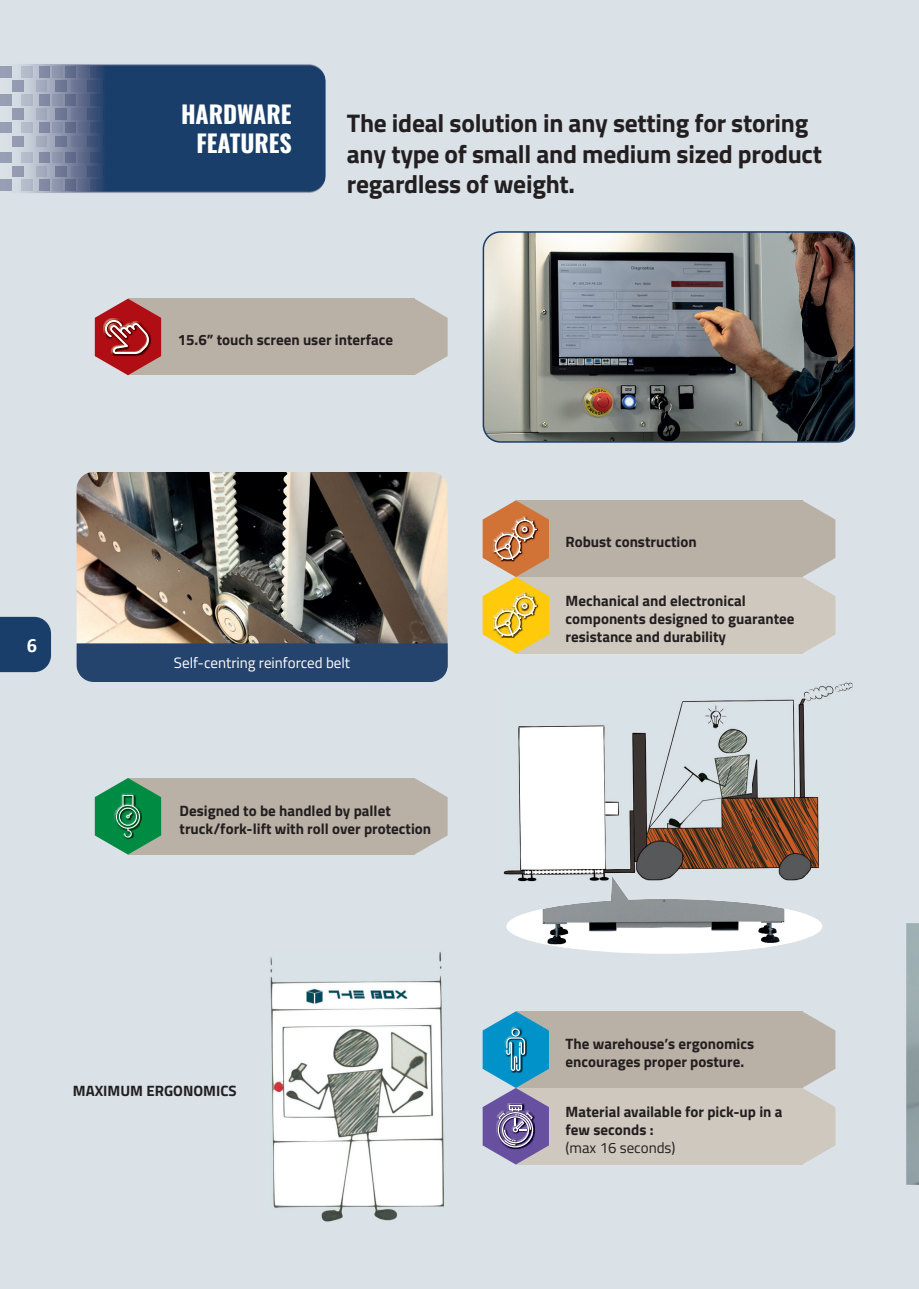
<style>
.page{position:relative;width:919px;height:1289px;background:#fff}
.page>*{position:absolute;margin:0;border:0;box-sizing:border-box;transform-origin:0 0}
.t1{font:700 25.5px/30.6px "Titillium Web";letter-spacing:-.01em;color:#231f20}
.t2{font:700 24px/28.8px "Oswald";letter-spacing:-.005em;color:#fff;text-align:right}
.t3{font:700 20.25px "Calibri";color:#fff}
.t4{font:700 15px/18px "Titillium Web";color:#231f20}
.t5{font:15px "Titillium Web";color:#fff}
.t6{font:15px "Titillium Web";color:#231f20}
</style>
<div class="page">
<div style="left:0;top:0;width:918px;height:1288px;background:#dae2e7"></div>
<div style="left:128px;top:299px;width:286px;height:76px;background:#bab1a6"></div>
<svg style="left:414px;top:299px;width:33px;height:76px"></svg>
<svg style="left:95px;top:299px;width:66px;height:76px"></svg>
<div style="left:515px;top:1011px;width:287px;height:76px;background:#bab1a6"></div>
<img style="left:270px;top:952px;width:174px;height:270px">
<img style="left:77px;top:472px;width:370px;height:210px;border-radius:17px">
<div style="left:77px;top:643px;width:370px;height:39px;background:#24446d"></div>
<div style="left:515px;top:500px;width:287px;height:77px;background:#bab1a6"></div>
<div style="left:515px;top:577px;width:287px;height:76px;background:#cfc8be"></div>
<svg style="left:802px;top:500px;width:33px;height:153px"></svg>
<svg style="left:482px;top:500px;width:67px;height:153px"></svg>
<div style="left:515px;top:1087px;width:287px;height:77px;background:#cfc8be"></div>
<svg style="left:769px;top:1011px;width:66px;height:153px"></svg>
<svg style="left:482px;top:1011px;width:67px;height:153px"></svg>
<img style="left:483px;top:232px;width:371px;height:210px;border-radius:17px">
<div style="left:482px;top:231px;width:373px;height:211px;border:2px solid #193e69;border-radius:17px"></div>
<div style="left:128px;top:778px;width:286px;height:76px;background:#bab1a6"></div>
<svg style="left:414px;top:778px;width:33px;height:76px"></svg>
<svg style="left:95px;top:778px;width:66px;height:76px"></svg>
<div style="left:0;top:64px;width:325px;height:129px;background:#193e69"></div>
<svg style="left:1px;top:67px;width:128px;height:123px;background:#72829d"></svg>
<img style="left:906px;top:923px;width:12px;height:261px">
<img style="left:503px;top:682px;width:349px;height:194px">
<svg style="left:506px;top:876px;width:316px;height:77px"></svg>
<img style="left:532px;top:876px;width:264px;height:73px">
<div style="left:0;top:617px;width:51px;height:55px;background:#193e69"></div>
<h3 class="t3" style="left:27px;top:637px;width:12px">6</h3>
<h2 class="t2" style="left:181px;top:99px;width:112px">HARDWARE<br>FEATURES</h2>
<h1 class="t1" style="left:347px;top:107px;width:476px">The ideal solution in any setting for storing any type of small and medium sized product regardless of weight.</h1>
<p class="t4" style="left:178px;top:331px;width:217px">15.6” touch screen user interface</p>
<p class="t5" style="left:174px;top:651px;width:178px">Self-centring reinforced belt</p>
<p class="t4" style="left:179px;top:801px;width:253px">Designed to be handled by pallet truck/fork-lift with roll over protection</p>
<p class="t4" style="left:565px;top:532px;width:133px">Robust construction</p>
<p class="t4" style="left:565px;top:591px;width:230px">Mechanical and electronical components designed to guarantee resistance and durability</p>
<p class="t4" style="left:73px;top:1081px;width:165px">MAXIMUM ERGONOMICS</p>
<p class="t4" style="left:565px;top:1034px;width:190px">The warehouse’s ergonomics encourages proper posture.</p>
<p class="t4" style="left:565px;top:1102px;width:218px">Material available for pick-up in a few seconds :</p>
<p class="t6" style="left:565px;top:1135px;width:111px">(max 16 seconds)</p>
</div>
